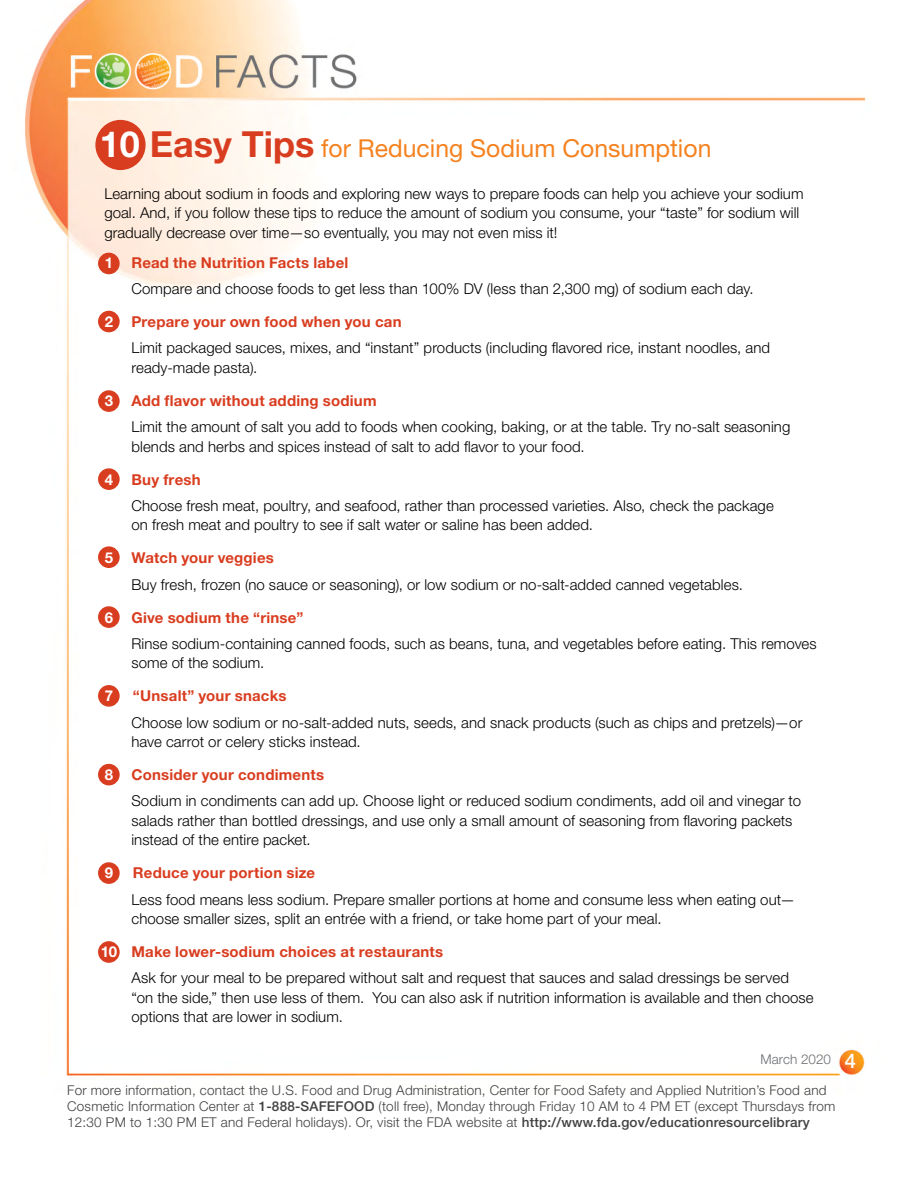
<style>
.page{position:relative;width:918px;height:1188px;background:#fff}
.page>*{position:absolute;margin:0;border:0;box-sizing:border-box;transform-origin:0 0}
.t1{font:24.75px "Helvetica Neue LT Std";color:#f58220}
.Paragraph1{font:300 15px/19.5px "Helvetica Neue LT Std";letter-spacing:.005em;color:#000}
.Paragraph1-2{font:700 15px "Helvetica Neue LT Std";letter-spacing:.015em;color:#d93d20}
.Paragraph1-3{font:700 15px "Helvetica Neue LT Std";color:#fff}
.t2{font:300 13.5px/16.2px "Helvetica Neue LT Std";letter-spacing:.015em;color:#414042}
.t3{font:300 13.5px "Helvetica Neue LT Std";color:#6d6e71}
.s1{font-weight:700;font-size:36px;color:#fff}
.s2{font-weight:700;font-size:36px;color:#d93d20}
.s3{color:#fff}
.s4{font-weight:500;font-size:20.25px;color:#fff}
.s5{font-weight:500}
</style>
<div class="page">
<img style="left:25px;top:0;width:841px;height:1076px">
<div style="left:99px;top:942px;width:20px;height:20px;background:#d93d20;border-radius:50%"></div>
<div style="left:98px;top:941px;width:22px;height:22px;border:2px solid #d93d20;border-radius:50%"></div>
<div style="left:99px;top:863px;width:20px;height:20px;background:#d93d20;border-radius:50%"></div>
<div style="left:98px;top:862px;width:22px;height:22px;border:2px solid #d93d20;border-radius:50%"></div>
<div style="left:99px;top:765px;width:20px;height:20px;background:#d93d20;border-radius:50%"></div>
<div style="left:98px;top:764px;width:22px;height:21px;border:2px solid #d93d20;border-radius:50%"></div>
<div style="left:99px;top:686px;width:20px;height:20px;background:#d93d20;border-radius:50%"></div>
<div style="left:98px;top:685px;width:22px;height:22px;border:2px solid #d93d20;border-radius:50%"></div>
<div style="left:99px;top:607px;width:20px;height:20px;background:#d93d20;border-radius:50%"></div>
<div style="left:98px;top:606px;width:22px;height:22px;border:2px solid #d93d20;border-radius:50%"></div>
<div style="left:99px;top:547px;width:20px;height:20px;background:#d93d20;border-radius:50%"></div>
<div style="left:98px;top:546px;width:22px;height:22px;border:2px solid #d93d20;border-radius:50%"></div>
<div style="left:99px;top:469px;width:20px;height:20px;background:#d93d20;border-radius:50%"></div>
<div style="left:98px;top:468px;width:22px;height:22px;border:2px solid #d93d20;border-radius:50%"></div>
<div style="left:99px;top:391px;width:20px;height:20px;background:#d93d20;border-radius:50%"></div>
<div style="left:98px;top:390px;width:22px;height:22px;border:2px solid #d93d20;border-radius:50%"></div>
<div style="left:99px;top:311px;width:20px;height:21px;background:#d93d20;border-radius:50%"></div>
<div style="left:98px;top:311px;width:22px;height:21px;border:2px solid #d93d20;border-radius:50%"></div>
<div style="left:99px;top:253px;width:20px;height:21px;background:#d93d20;border-radius:50%"></div>
<div style="left:98px;top:253px;width:22px;height:21px;border:2px solid #d93d20;border-radius:50%"></div>
<div style="left:96px;top:121px;width:49px;height:48px;background:#d93d20;border-radius:50%"></div>
<div style="left:95px;top:120px;width:51px;height:50px;border:1px solid #d93d20;border-radius:50%"></div>
<h2 class="t1" style="left:100px;top:134px;width:613px"><span class="s1">10</span> <span class="s2">Easy Tips</span> for Reducing Sodium Consumption</h2>
<p class="Paragraph1" style="left:104px;top:183px;width:701px">Learning about sodium in foods and exploring new ways to prepare foods can help you achieve your sodium goal. And, if you follow these tips to reduce the amount of sodium you consume, your “taste” for sodium will gradually decrease over time—so eventually, you may not even miss it!</p>
<p class="Paragraph1-2" style="left:105px;top:253px;width:245px"><span class="s3">1</span> Read the Nutrition Facts label</p>
<p class="Paragraph1" style="left:131px;top:279px;width:624px">Compare and choose foods to get less than 100% DV (less than 2,300 mg) of sodium each day.</p>
<p class="Paragraph1-2" style="left:105px;top:312px;width:298px"><span class="s3">2</span> Prepare your own food when you can</p>
<p class="Paragraph1" style="left:131px;top:338px;width:640px">Limit packaged sauces, mixes, and “instant” products (including flavored rice, instant noodles, and ready-made pasta).</p>
<p class="Paragraph1-2" style="left:105px;top:391px;width:273px"><span class="s3">3</span> Add flavor without adding sodium</p>
<p class="Paragraph1" style="left:131px;top:417px;width:660px">Limit the amount of salt you add to foods when cooking, baking, or at the table. Try no-salt seasoning blends and herbs and spices instead of salt to add flavor to your food.</p>
<p class="Paragraph1-2" style="left:105px;top:470px;width:97px"><span class="s3">4</span> Buy fresh</p>
<p class="Paragraph1" style="left:131px;top:495px;width:644px">Choose fresh meat, poultry, and seafood, rather than processed varieties. Also, check the package on fresh meat and poultry to see if salt water or saline has been added.</p>
<p class="Paragraph1-2" style="left:105px;top:549px;width:171px"><span class="s3">5</span> Watch your veggies</p>
<p class="Paragraph1" style="left:131px;top:574px;width:613px">Buy fresh, frozen (no sauce or seasoning), or low sodium or no-salt-added canned vegetables.</p>
<p class="Paragraph1-2" style="left:105px;top:608px;width:200px"><span class="s3">6</span> Give sodium the “rinse”</p>
<p class="Paragraph1" style="left:131px;top:633px;width:687px">Rinse sodium-containing canned foods, such as beans, tuna, and vegetables before eating. This removes some of the sodium.</p>
<p class="Paragraph1-3" style="left:105px;top:687px;width:10px">7</p>
<p class="Paragraph1-2" style="left:133px;top:687px;width:155px">“Unsalt” your snacks</p>
<p class="Paragraph1" style="left:131px;top:712px;width:673px">Choose low sodium or no-salt-added nuts, seeds, and snack products (such as chips and pretzels)—or have carrot or celery sticks instead.</p>
<p class="Paragraph1-2" style="left:105px;top:765px;width:221px"><span class="s3">8</span> Consider your condiments</p>
<p class="Paragraph1" style="left:131px;top:791px;width:671px">Sodium in condiments can add up. Choose light or reduced sodium condiments, add oil and vinegar to salads rather than bottled dressings, and use only a small amount of seasoning from flavoring packets instead of the entire packet.</p>
<p class="Paragraph1-3" style="left:105px;top:864px;width:10px">9</p>
<p class="Paragraph1-2" style="left:133px;top:864px;width:184px">Reduce your portion size</p>
<p class="Paragraph1" style="left:131px;top:889px;width:665px">Less food means less sodium. Prepare smaller portions at home and consume less when eating out— choose smaller sizes, split an entrée with a friend, or take home part of your meal.</p>
<p class="Paragraph1-2" style="left:101px;top:942px;width:344px"><span class="s3">10</span> Make lower-sodium choices at restaurants</p>
<p class="Paragraph1" style="left:131px;top:968px;width:684px">Ask for your meal to be prepared without salt and request that sauces and salad dressings be served “on the side,” then use less of them. You can also ask if nutrition information is available and then choose options that are lower in sodium.</p>
<p class="t3" style="left:761px;top:1051px;width:97px">March 2020 <span class="s4">4</span></p>
<p class="t2" style="left:67px;top:1081px;width:770px">For more information, contact the U.S. Food and Drug Administration, Center for Food Safety and Applied Nutrition’s Food and<br>Cosmetic Information Center at <span class="s5">1-888-SAFEFOOD</span> (toll free), Monday through Friday 10 AM to 4 PM ET (except Thursdays from<br>12:30 PM to 1:30 PM ET and Federal holidays). Or, visit the FDA website at <span class="s5">http://www.fda.gov/educationresourcelibrary</span></p>
</div>
